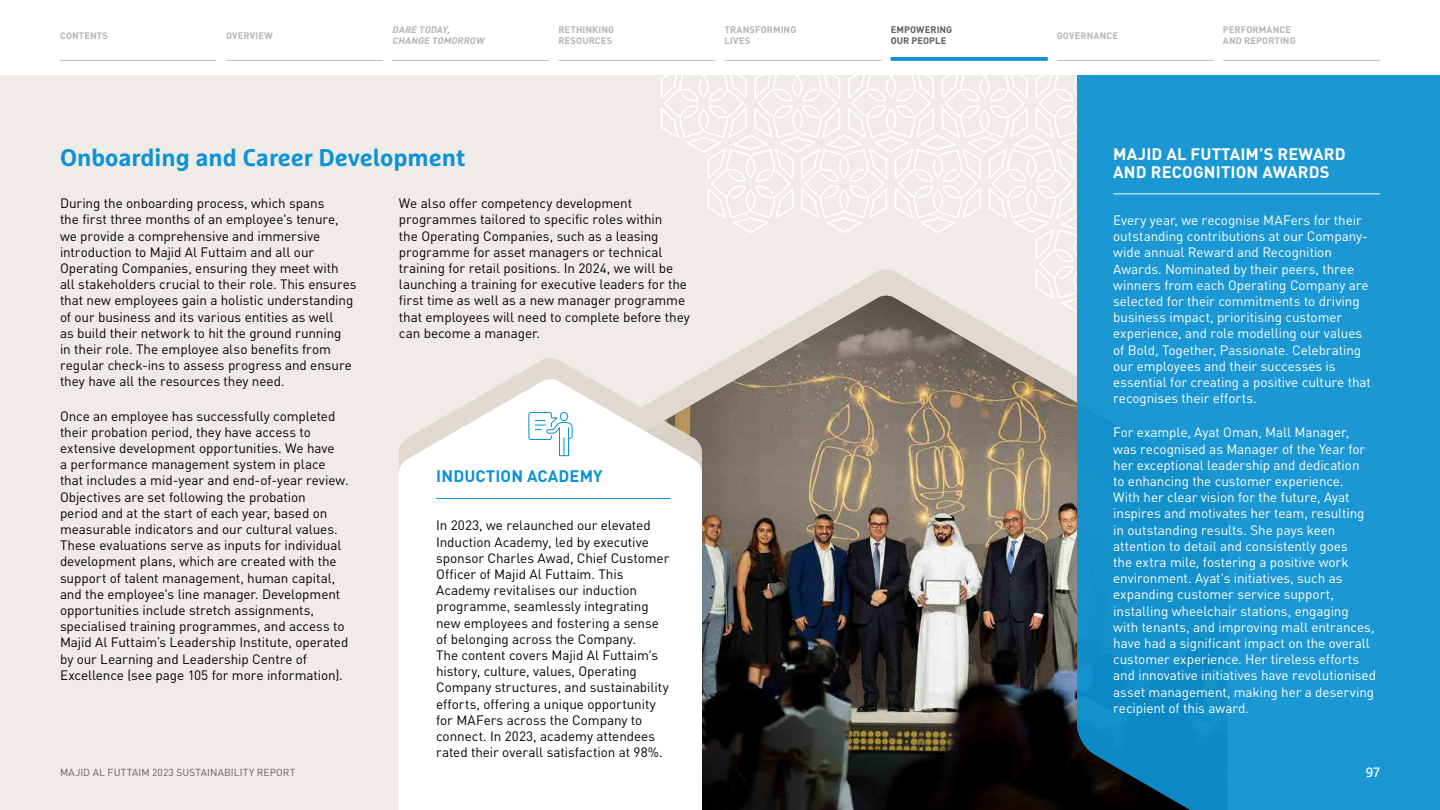
<style>
.page{position:relative;width:1440px;height:810px;background:#fff}
.page>*{position:absolute;margin:0;border:0;box-sizing:border-box;transform-origin:0 0}
.t1{font:700 24px "Marselis Pro";color:#0d93d2}
.t2{font:700 16.5px/18px "DIN Pro";letter-spacing:.01em;color:#fff}
.t3{font:700 16.5px "DIN Pro";letter-spacing:.01em;color:#0d93d2}
.t4{font:13.5px/16.2px "DIN Pro";letter-spacing:-.005em;color:#000}
.t5{font:13.5px/16.2px "DIN Pro";letter-spacing:-.005em;color:#fff}
.t6{font:13.5px "Marselis Pro";color:#fff}
.t7{font:10.12px "DIN Pro";letter-spacing:.02em;color:#5f5e5e}
.t8{font:700 9.38px/10.5px "DIN Pro";letter-spacing:.01em;color:#b6b5b5}
.t9{font:italic 700 9.38px/10.5px "DIN Pro";color:#b6b5b5}
.t10{font:700 9.38px/10.5px "DIN Pro";letter-spacing:.005em;color:#5f5e5e}
</style>
<div class="page">
<div style="left:0;top:74px;width:1440px;height:736px;background:#efece8"></div>
<svg style="left:661px;top:75px;width:416px;height:194px"></svg>
<svg style="left:838px;top:269px;width:239px;height:26px"></svg>
<img style="left:702px;top:296px;width:375px;height:514px">
<svg style="left:1077px;top:75px;width:363px;height:735px;background:#1893cd"></svg>
<hr style="left:1113px;top:194px;width:267px;height:1px;background:#fff">
<svg style="left:510px;top:358px;width:192px;height:21px"></svg>
<svg style="left:399px;top:379px;width:303px;height:431px;background:#fbfbfa"></svg>
<hr style="left:436px;top:498px;width:235px;height:1px;background:#0d93d2">
<svg style="left:528px;top:411px;width:45px;height:46px;background:#dbeef8"></svg>
<div style="left:0;top:0;width:1440px;height:75px;background:#fff"></div>
<hr style="left:60px;top:60px;width:156px;height:1px;background:#c3c0b7">
<hr style="left:226px;top:60px;width:157px;height:1px;background:#c3c0b7">
<hr style="left:392px;top:60px;width:157px;height:1px;background:#c3c0b7">
<hr style="left:558px;top:60px;width:158px;height:1px;background:#c3c0b7">
<hr style="left:724px;top:60px;width:158px;height:1px;background:#c3c0b7">
<hr style="left:1057px;top:60px;width:157px;height:1px;background:#c3c0b7">
<hr style="left:1223px;top:60px;width:157px;height:1px;background:#c3c0b7">
<svg style="left:891px;top:57px;width:157px;height:4px"></svg>
<p class="t8" style="left:60px;top:29px;width:49px">CONTENTS</p>
<p class="t8" style="left:226px;top:29px;width:48px">OVERVIEW</p>
<p class="t8" style="left:725px;top:24px;width:73px">TRANSFORMING<br>LIVES</p>
<p class="t9" style="left:392px;top:24px;width:96px">DARE TODAY,<br>CHANGE TOMORROW</p>
<p class="t8" style="left:558px;top:24px;width:57px">RETHINKING<br>RESOURCES</p>
<p class="t8" style="left:1057px;top:29px;width:63px">GOVERNANCE</p>
<p class="t8" style="left:1223px;top:24px;width:74px">PERFORMANCE<br>AND REPORTING</p>
<p class="t10" style="left:891px;top:24px;width:63px">EMPOWERING<br>OUR PEOPLE</p>
<h1 class="t1" style="left:60px;top:143px;width:407px">Onboarding and Career Development</h1>
<p class="t4" style="left:60px;top:194px;width:298px">During the onboarding process, which spans<br>the first three months of an employee's tenure, we provide a comprehensive and immersive introduction to Majid Al Futtaim and all our Operating Companies, ensuring they meet with all stakeholders crucial to their role. This ensures that new employees gain a holistic understanding of our business and its various entities as well<br>as build their network to hit the ground running<br>in their role. The employee also benefits from regular check-ins to assess progress and ensure they have all the resources they need.</p>
<p class="t4" style="left:60px;top:407px;width:290px">Once an employee has successfully completed their probation period, they have access to extensive development opportunities. We have<br>a performance management system in place that includes a mid-year and end-of-year review.<br>Objectives are set following the probation<br>period and at the start of each year, based on measurable indicators and our cultural values.<br>These evaluations serve as inputs for individual development plans, which are created with the support of talent management, human capital, and the employee's line manager. Development opportunities include stretch assignments, specialised training programmes, and access to Majid Al Futtaim’s Leadership Institute, operated by our Learning and Leadership Centre of Excellence (see page 105 for more information).</p>
<p class="t7" style="left:60px;top:765px;width:237px">MAJID AL FUTTAIM 2023 SUSTAINABILITY REPORT</p>
<p class="t4" style="left:399px;top:194px;width:292px">We also offer competency development programmes tailored to specific roles within<br>the Operating Companies, such as a leasing programme for asset managers or technical training for retail positions. In 2024, we will be launching a training for executive leaders for the first time as well as a new manager programme that employees will need to complete before they can become a manager.</p>
<p class="t3" style="left:436px;top:463px;width:168px">INDUCTION ACADEMY</p>
<p class="t4" style="left:436px;top:517px;width:235px">In 2023, we relaunched our elevated Induction Academy, led by executive sponsor Charles Awad, Chief Customer Officer of Majid Al Futtaim. This Academy revitalises our induction programme, seamlessly integrating new employees and fostering a sense of belonging across the Company.<br>The content covers Majid Al Futtaim's history, culture, values, Operating Company structures, and sustainability efforts, offering a unique opportunity for MAFers across the Company to connect. In 2023, academy attendees rated their overall satisfaction at 98%.</p>
<p class="t2" style="left:1113px;top:144px;width:234px">MAJID AL FUTTAIM’S REWARD<br>AND RECOGNITION AWARDS</p>
<p class="t5" style="left:1113px;top:211px;width:259px">Every year, we recognise MAFers for their outstanding contributions at our Company&shy;wide annual Reward and Recognition Awards. Nominated by their peers, three winners from each Operating Company are selected for their commitments to driving business impact, prioritising customer experience, and role modelling our values of Bold, Together, Passionate. Celebrating our employees and their successes is essential for creating a positive culture that recognises their efforts.</p>
<p class="t5" style="left:1113px;top:424px;width:264px">For example, Ayat Oman, Mall Manager, was recognised as Manager of the Year for her exceptional leadership and dedication<br>to enhancing the customer experience.<br>With her clear vision for the future, Ayat inspires and motivates her team, resulting in outstanding results. She pays keen attention to detail and consistently goes<br>the extra mile, fostering a positive work environment. Ayat's initiatives, such as expanding customer service support, installing wheelchair stations, engaging with tenants, and improving mall entrances, have had a significant impact on the overall customer experience. Her tireless efforts and innovative initiatives have revolutionised asset management, making her a deserving recipient of this award.</p>
<p class="t6" style="left:1366px;top:764px;width:16px">97</p>
</div>
